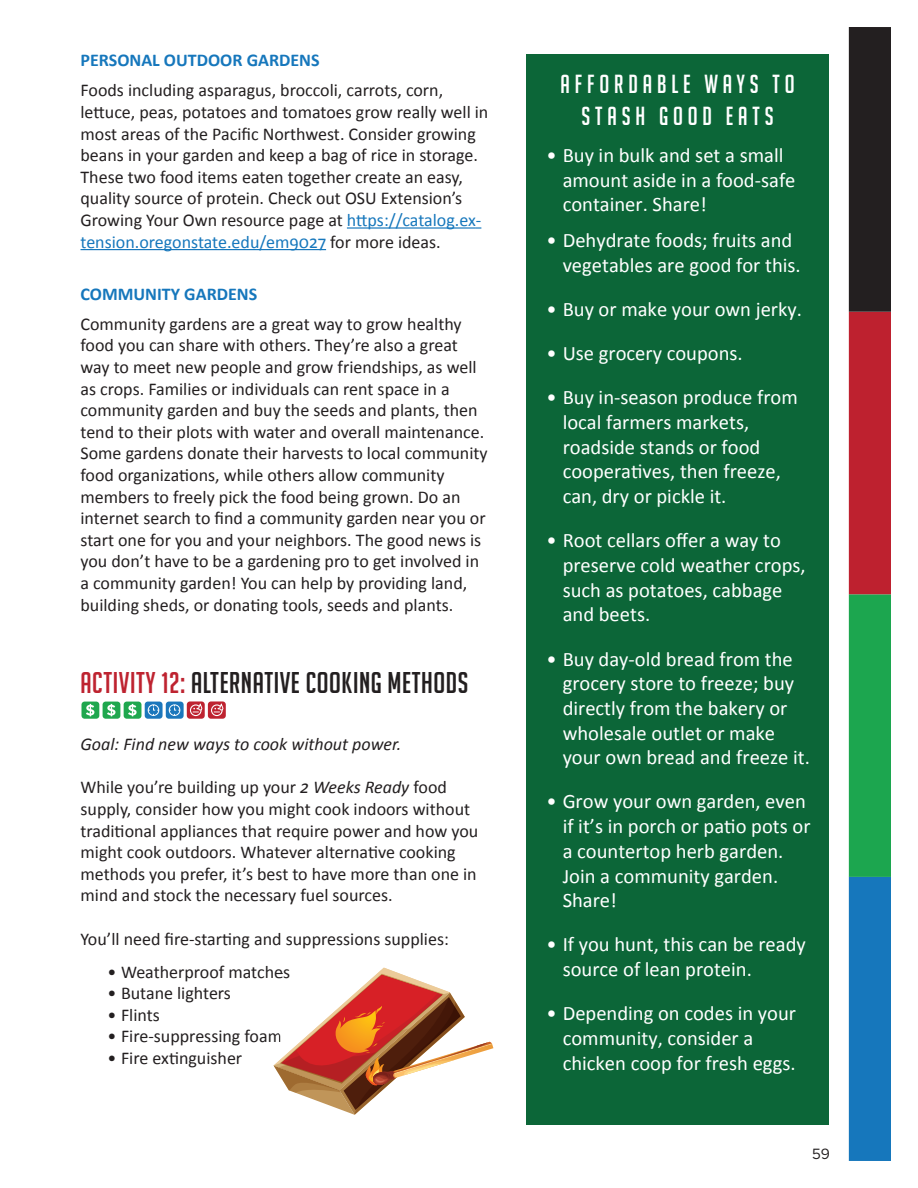
<style>
.page{position:relative;width:918px;height:1188px;background:#fff}
.page>*{position:absolute;margin:0;border:0;box-sizing:border-box;transform-origin:0 0}
.t1{font:29.25px "Big Noodle Titling";letter-spacing:.02em;color:#231f20}
.t2{font:25.5px/31.7px "Big Noodle Titling";letter-spacing:.2em;color:#fff;text-align:center;scale:.96 1}
.t3{font:20.55px/24.8px "Calibri";color:#fff}
.t4{font:18px/21.6px "Calibri";color:#231f20}
.t5{font:italic 18px "Calibri";color:#231f20}
.t6{font:15px "Metropolis";color:#231f20}
.s1{font-weight:700;color:#1677bc}
.s2{color:#1677bc}
.s3{color:#be2330}
.s4{font-style:italic}
</style>
<div class="page">
<div style="left:849px;top:877px;width:42px;height:284px;background:#1677bc"></div>
<div style="left:849px;top:594px;width:42px;height:283px;background:#1ca64f"></div>
<div style="left:849px;top:312px;width:42px;height:282px;background:#be212f"></div>
<div style="left:849px;top:27px;width:42px;height:285px;background:#231f20"></div>
<hr style="left:347px;top:227px;width:129px;height:2px;background:#1677bc">
<hr style="left:81px;top:249px;width:245px;height:1px;background:#1677bc">
<div style="left:526px;top:54px;width:303px;height:1071px;background:#0c6638"></div>
<svg style="left:274px;top:968px;width:219px;height:147px"></svg>
<div style="left:124px;top:702px;width:17px;height:17px;background:#1fa74e;border-radius:3px"></div>
<svg style="left:128px;top:704px;width:9px;height:12px"></svg>
<div style="left:103px;top:702px;width:17px;height:17px;background:#1fa74e;border-radius:3px"></div>
<svg style="left:107px;top:704px;width:8px;height:12px"></svg>
<div style="left:82px;top:702px;width:17px;height:17px;background:#1fa74e;border-radius:3px"></div>
<svg style="left:86px;top:704px;width:8px;height:12px"></svg>
<div style="left:166px;top:702px;width:18px;height:17px;background:#1b77bc;border-radius:3px"></div>
<svg style="left:169px;top:704px;width:11px;height:12px"></svg>
<div style="left:145px;top:702px;width:18px;height:17px;background:#1b77bc;border-radius:3px"></div>
<svg style="left:148px;top:704px;width:11px;height:12px"></svg>
<div style="left:187px;top:701px;width:18px;height:18px;background:#be2330;border-radius:3px"></div>
<svg style="left:190px;top:703px;width:12px;height:13px"></svg>
<div style="left:208px;top:701px;width:18px;height:18px;background:#be2330;border-radius:3px"></div>
<svg style="left:211px;top:703px;width:13px;height:13px"></svg>
<p class="t4" style="left:81px;top:45px;width:364px;line-height:30px"><span class="s1">PERSONAL OUTDOOR GARDENS<br></span>Foods including asparagus, broccoli, carrots, corn,</p>
<p class="t4" style="left:81px;top:100px;width:409px">lettuce, peas, potatoes and tomatoes grow really well in most areas of the Pacific Northwest. Consider growing beans in your garden and keep a bag of rice in storage.<br>These two food items eaten together create an easy, quality source of protein. Check out OSU Extension’s Growing Your Own resource page at <span class="s2">https://catalog.ex&shy;tension.oregonstate.edu/em9027</span> for more ideas.</p>
<p class="t4" style="left:81px;top:278px;width:383px;line-height:30px"><span class="s1">COMMUNITY GARDENS<br></span>Community gardens are a great way to grow healthy</p>
<p class="t4" style="left:81px;top:334px;width:409px">food you can share with others. They’re also a great way to meet new people and grow friendships, as well as crops. Families or individuals can rent space in a community garden and buy the seeds and plants, then tend to their plots with water and overall maintenance.<br>Some gardens donate their harvests to local community food organizations, while others allow community members to freely pick the food being grown. Do an internet search to find a community garden near you or start one for you and your neighbors. The good news is you don’t have to be a gardening pro to get involved in a community garden! You can help by providing land, building sheds, or donating tools, seeds and plants.</p>
<p class="t1" style="left:81px;top:667px;width:389px"><span class="s3">ACTIVITY 12:</span> ALTERNATIVE COOKING METHODS</p>
<p class="t5" style="left:81px;top:733px;width:322px">Goal: Find new ways to cook without power.</p>
<p class="t4" style="left:81px;top:776px;width:399px">While you’re building up your <span class="s4">2 Weeks Ready</span> food supply, consider how you might cook indoors without traditional appliances that require power and how you might cook outdoors. Whatever alternative cooking methods you prefer, it’s best to have more than one in mind and stock the necessary fuel sources.</p>
<p class="t4" style="left:81px;top:927px;width:370px">You’ll need fire-starting and suppressions supplies:</p>
<p class="t4" style="left:108px;top:960px;width:184px">• Weatherproof matches</p>
<p class="t4" style="left:108px;top:982px;width:125px">• Butane lighters</p>
<p class="t4" style="left:108px;top:1003px;width:54px">• Flints</p>
<p class="t4" style="left:108px;top:1025px;width:176px">• Fire-suppressing foam</p>
<p class="t4" style="left:108px;top:1046px;width:136px">• Fire extinguisher</p>
<p class="t2" style="left:561px;top:68px;width:245px">AFFORDABLE WAYS TO<br>STASH GOOD EATS</p>
<p class="t3" style="left:563px;top:142px;width:234px;text-indent:-16px">• Buy in bulk and set a small amount aside in a food-safe container. Share!</p>
<p class="t3" style="left:563px;top:227px;width:240px;text-indent:-16px">• Dehydrate foods; fruits and vegetables are good for this.</p>
<p class="t3" style="left:546px;top:296px;width:257px">• Buy or make your own jerky.</p>
<p class="t3" style="left:546px;top:340px;width:198px">• Use grocery coupons.</p>
<p class="t3" style="left:563px;top:384px;width:237px;text-indent:-16px">• Buy in-season produce from local farmers markets, roadside stands or food cooperatives, then freeze, can, dry or pickle it.</p>
<p class="t3" style="left:563px;top:527px;width:245px;text-indent:-16px">• Root cellars offer a way to preserve cold weather crops, such as potatoes, cabbage and beets.</p>
<p class="t3" style="left:563px;top:645px;width:249px;text-indent:-16px">• Buy day-old bread from the grocery store to freeze; buy directly from the bakery or wholesale outlet or make your own bread and freeze it.</p>
<p class="t3" style="left:563px;top:788px;width:249px;text-indent:-16px">• Grow your own garden, even if it’s in porch or patio pots or a countertop herb garden.<br>Join a community garden.<br>Share!</p>
<p class="t3" style="left:563px;top:931px;width:245px;text-indent:-16px">• If you hunt, this can be ready source of lean protein.</p>
<p class="t3" style="left:563px;top:1000px;width:235px;text-indent:-16px">• Depending on codes in your community, consider a chicken coop for fresh eggs.</p>
<p class="t6" style="left:812px;top:1145px;width:19px">59</p>
</div>
